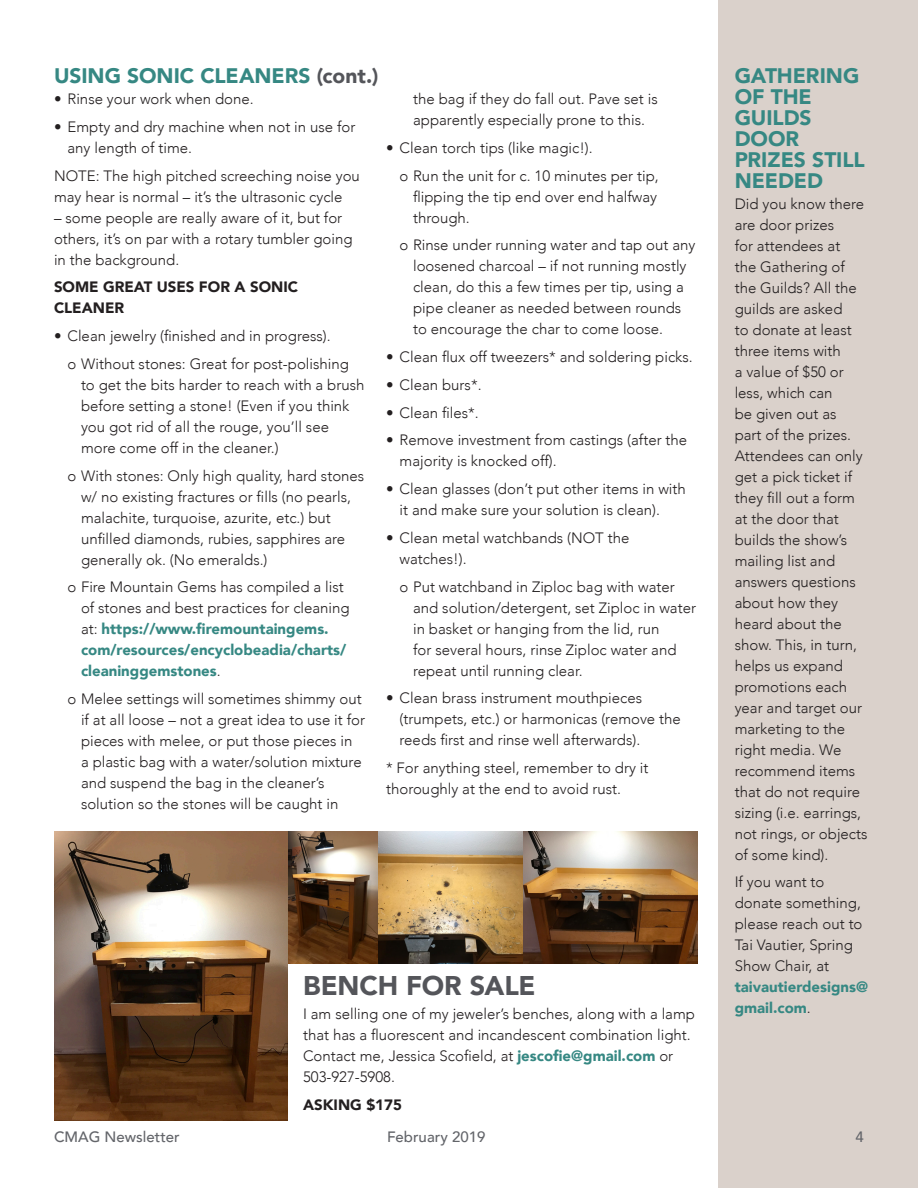
<style>
.page{position:relative;width:918px;height:1188px;background:#fff}
.page>*{position:absolute;margin:0;border:0;box-sizing:border-box;transform-origin:0 0}
.Headline{font:900 27px "Avenir";letter-spacing:-.005em;color:#54555a}
.Headline_2{font:900 21px/21px "Avenir";color:#368883}
.Body_Copy{font:300 15px/21px "Avenir";color:#231f20}
.Body_Copy-2{font:900 15px/21px "Avenir";color:#368883}
.Subhead{font:900 15px/21px "Avenir";color:#231f20}
.Headline_3{font:500 15px "Avenir";color:#63656a}
.Body_Copy-3{font:900 15px "Avenir";color:#231f20}
.s1{color:#54555a}
.s2{font-weight:300;color:#231f20}
.s3{font-weight:900;color:#368883}
</style>
<div class="page">
<div style="left:718px;top:0;width:200px;height:1188px;background:#dad1cb"></div>
<img style="left:287px;top:832px;width:91px;height:131px">
<img style="left:378px;top:832px;width:320px;height:131px">
<img style="left:54px;top:832px;width:233px;height:288px">
<p class="Headline_2" style="left:54px;top:64px;width:326px">USING SONIC CLEANERS <span class="s1">(cont.)</span></p>
<p class="Body_Copy" style="left:54px;top:88px;width:201px">• Rinse your work when done.</p>
<p class="Body_Copy" style="left:68px;top:116px;width:289px;text-indent:-14px">• Empty and dry machine when not in use for any length of time.</p>
<p class="Body_Copy" style="left:54px;top:165px;width:307px">NOTE: The high pitched screeching noise you may hear is normal – it’s the ultrasonic cycle</p>
<p class="Body_Copy" style="left:54px;top:207px;width:300px">– some people are really aware of it, but for others, it’s on par with a rotary tumbler going in the background.</p>
<p class="Subhead" style="left:54px;top:276px;width:246px">SOME GREAT USES FOR A SONIC<br>CLEANER</p>
<p class="Body_Copy" style="left:54px;top:325px;width:278px">• Clean jewelry (finished and in progress).</p>
<p class="Body_Copy" style="left:81px;top:353px;width:285px;text-indent:-14px">o Without stones: Great for post-polishing to get the bits harder to reach with a brush before setting a stone! (Even if you think you got rid of all the rouge, you’ll see more come off in the cleaner.)</p>
<p class="Body_Copy" style="left:81px;top:465px;width:285px;text-indent:-14px">o With stones: Only high quality, hard stones w/ no existing fractures or fills (no pearls, malachite, turquoise, azurite, etc.) but unfilled diamonds, rubies, sapphires are generally ok. (No emeralds.)</p>
<p class="Body_Copy-2" style="left:81px;top:576px;width:270px;text-indent:-14px"><span class="s2">o Fire Mountain Gems has compiled a list of stones and best practices for cleaning at:</span> https://www.firemountaingems. com/resources/encyclobeadia/charts/ cleaninggemstones<span class="s2">.</span></p>
<p class="Body_Copy" style="left:81px;top:688px;width:286px;text-indent:-14px">o Melee settings will sometimes shimmy out if at all loose – not a great idea to use it for pieces with melee, or put those pieces in<br>a plastic bag with a water/solution mixture and suspend the bag in the cleaner’s solution so the stones will be caught in</p>
<p class="Body_Copy" style="left:413px;top:88px;width:246px">the bag if they do fall out. Pave set is apparently especially prone to this.</p>
<p class="Body_Copy" style="left:386px;top:137px;width:208px">• Clean torch tips (like magic!).</p>
<p class="Body_Copy" style="left:413px;top:165px;width:247px;text-align:justify;text-indent:-14px">o Run the unit for c. 10 minutes per tip, flipping the tip end over end halfway through.</p>
<p class="Body_Copy" style="left:413px;top:235px;width:284px;text-indent:-14px">o Rinse under running water and tap out any loosened charcoal – if not running mostly clean, do this a few times per tip, using a pipe cleaner as needed between rounds to encourage the char to come loose.</p>
<p class="Body_Copy" style="left:386px;top:346px;width:308px">• Clean flux off tweezers* and soldering picks.</p>
<p class="Body_Copy" style="left:386px;top:374px;width:97px">• Clean burs*.</p>
<p class="Body_Copy" style="left:386px;top:402px;width:94px">• Clean files*.</p>
<p class="Body_Copy" style="left:400px;top:430px;width:289px;text-indent:-14px">• Remove investment from castings (after the majority is knocked off).</p>
<p class="Body_Copy" style="left:400px;top:478px;width:288px;text-indent:-14px">• Clean glasses (don’t put other items in with it and make sure your solution is clean).</p>
<p class="Body_Copy" style="left:400px;top:527px;width:231px;text-indent:-14px">• Clean metal watchbands (NOT the watches!).</p>
<p class="Body_Copy" style="left:413px;top:576px;width:284px;text-indent:-14px">o Put watchband in Ziploc bag with water and solution/detergent, set Ziploc in water in basket or hanging from the lid, run<br>for several hours, rinse Ziploc water and repeat until running clear.</p>
<p class="Body_Copy" style="left:400px;top:688px;width:283px;text-indent:-14px">• Clean brass instrument mouthpieces (trumpets, etc.) or harmonicas (remove the reeds first and rinse well afterwards).</p>
<p class="Body_Copy" style="left:386px;top:757px;width:264px">* For anything steel, remember to dry it thoroughly at the end to avoid rust.</p>
<p class="Headline" style="left:303px;top:962px;width:234px">BENCH FOR SALE</p>
<p class="Body_Copy" style="left:303px;top:1003px;width:393px">I am selling one of my jeweler’s benches, along with a lamp that has a fluorescent and incandescent combination light.<br>Contact me, Jessica Scofield, at <span class="s3">jescofie@gmail.com</span> or 503-927-5908.</p>
<p class="Body_Copy-3" style="left:303px;top:1092px;width:100px">ASKING $175</p>
<p class="Headline_2" style="left:735px;top:64px;width:132px">GATHERING<br>OF THE<br>GUILDS<br>DOOR<br>PRIZES STILL<br>NEEDED</p>
<p class="Body_Copy" style="left:735px;top:193px;width:134px">Did you know there are door prizes<br>for attendees at<br>the Gathering of the Guilds? All the guilds are asked<br>to donate at least three items with<br>a value of $50 or less, which can<br>be given out as<br>part of the prizes.<br>Attendees can only get a pick ticket if they fill out a form at the door that builds the show’s mailing list and answers questions about how they heard about the show. This, in turn, helps us expand promotions each year and target our marketing to the right media. We recommend items that do not require sizing (i.e. earrings, not rings, or objects of some kind).</p>
<p class="Body_Copy" style="left:735px;top:872px;width:135px">If you want to donate something, please reach out to<br>Tai Vautier, Spring<br>Show Chair, at <span class="s3">taivautierdesigns@ gmail.com</span>.</p>
<p class="Headline_3" style="left:54px;top:1124px;width:127px">CMAG Newsletter</p>
<p class="Headline_3" style="left:387px;top:1124px;width:100px">February 2019</p>
<p class="Headline_3" style="left:856px;top:1124px;width:10px">4</p>
</div>
